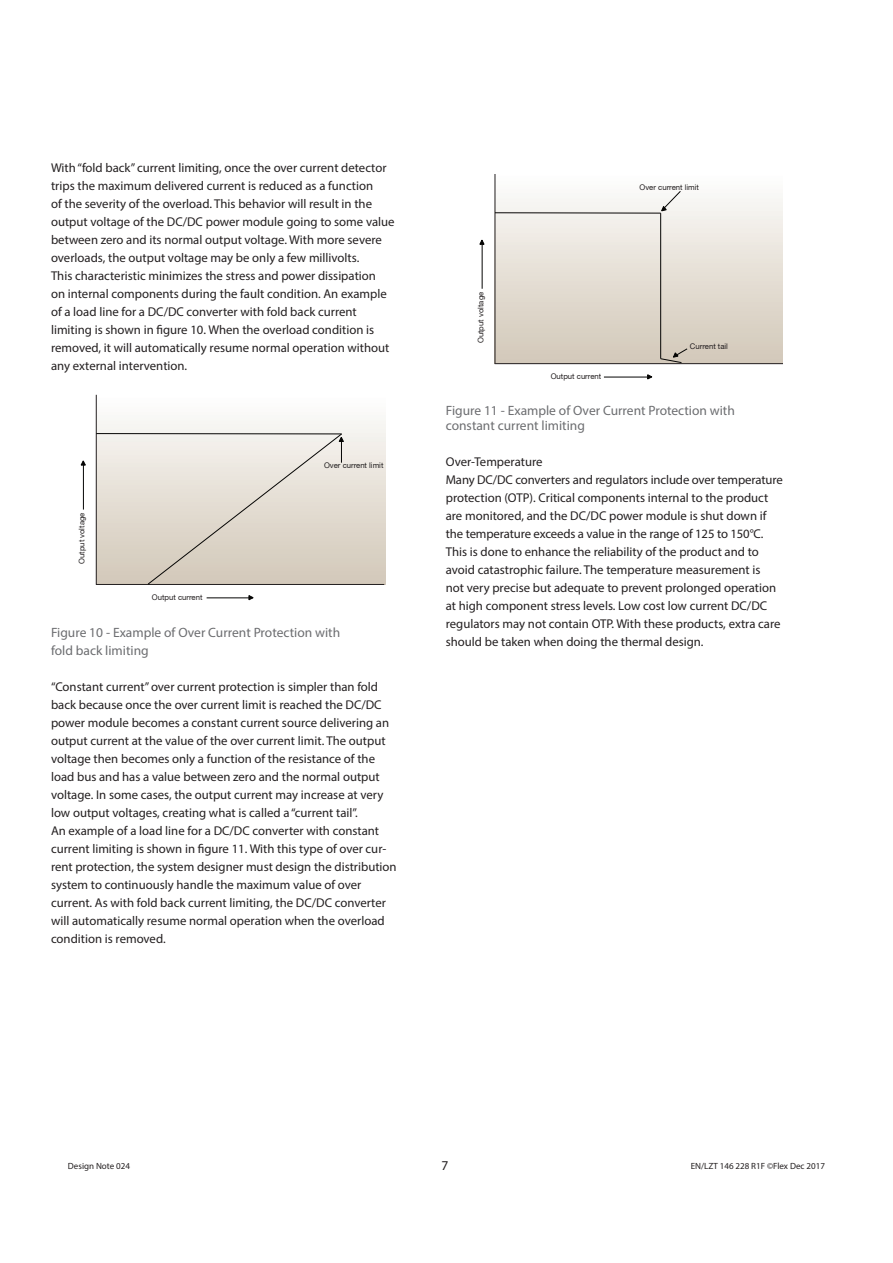
<style>
.page{position:relative;width:893px;height:1263px;background:#fff}
.page>*{position:absolute;margin:0;border:0;box-sizing:border-box;transform-origin:0 0}
.INSIDA__Bildtext{font:13.5px "Myriad Pro";color:#6c6d70}
.t1{font:13.5px "Myriad Pro";color:#231f20}
.INSIDA__Underrubrik{font:12.75px/18px "Myriad Pro";color:#231f20}
.t2{font:9px "Myriad Pro";color:#231f20}
.t3{font:7.8px "Ericsson Sans";color:#231f20}
</style>
<div class="page">
<div style="left:96px;top:395px;width:290px;height:189px;background:linear-gradient(to bottom,#fefdfc,#d2c7b7)"></div>
<div style="left:495px;top:173px;width:288px;height:191px;background:linear-gradient(to bottom,#fcfbfa,#d2c7b7)"></div>
<hr style="left:495px;top:174px;width:1px;height:190px;background:#231f20">
<hr style="left:495px;top:363px;width:288px;height:1px;background:#231f20">
<hr style="left:604px;top:377px;width:47px;height:1px;background:#050504">
<svg style="left:647px;top:374px;width:5px;height:5px"></svg>
<hr style="left:482px;top:240px;width:1px;height:49px;background:#050504">
<svg style="left:480px;top:240px;width:4px;height:5px"></svg>
<hr style="left:495px;top:212px;width:166px;height:1px;background:#050504">
<hr style="left:660px;top:213px;width:1px;height:146px;background:#050504">
<svg style="left:661px;top:190px;width:20px;height:21px"></svg>
<svg style="left:660px;top:348px;width:28px;height:15px"></svg>
<hr style="left:96px;top:395px;width:1px;height:189px;background:#231f20">
<hr style="left:96px;top:584px;width:288px;height:1px;background:#231f20">
<hr style="left:207px;top:597px;width:46px;height:1px;background:#050504">
<svg style="left:249px;top:595px;width:5px;height:5px"></svg>
<hr style="left:83px;top:461px;width:1px;height:48px;background:#050504">
<svg style="left:81px;top:460px;width:5px;height:5px"></svg>
<hr style="left:96px;top:433px;width:246px;height:1px;background:#050504">
<svg style="left:147px;top:433px;width:197px;height:151px;background:#dfd9cf"></svg>
<p class="INSIDA__Underrubrik" style="left:51px;top:159px;width:345px">With “fold back” current limiting, once the over current detector trips the maximum delivered current is reduced as a function<br>of the severity of the overload. This behavior will result in the output voltage of the DC/DC power module going to some value between zero and its normal output voltage. With more severe overloads, the output voltage may be only a few millivolts.</p>
<p class="INSIDA__Underrubrik" style="left:51px;top:267px;width:340px">This characteristic minimizes the stress and power dissipation on internal components during the fault condition. An example of a load line for a DC/DC converter with fold back current limiting is shown in figure 10. When the overload condition is removed, it will automatically resume normal operation without any external intervention.</p>
<p class="t3" style="left:77px;top:564px;width:53px;rotate:-90deg">Output voltage</p>
<p class="t3" style="left:152px;top:592px;width:52px">Output current</p>
<p class="t3" style="left:324px;top:461px;width:61px">Over current limit</p>
<p class="INSIDA__Bildtext" style="left:51px;top:624px;width:291px">Figure 10 - Example of Over Current Protection with</p>
<p class="INSIDA__Bildtext" style="left:51px;top:642px;width:99px">fold back limiting</p>
<p class="INSIDA__Underrubrik" style="left:51px;top:678px;width:340px">“Constant current” over current protection is simpler than fold back because once the over current limit is reached the DC/DC power module becomes a constant current source delivering an output current at the value of the over current limit. The output voltage then becomes only a function of the resistance of the load bus and has a value between zero and the normal output voltage. In some cases, the output current may increase at very low output voltages, creating what is called a “current tail”.</p>
<p class="INSIDA__Underrubrik" style="left:51px;top:822px;width:347px">An example of a load line for a DC/DC converter with constant current limiting is shown in figure 11. With this type of over cur&shy;rent protection, the system designer must design the distribution system to continuously handle the maximum value of over</p>
<p class="INSIDA__Underrubrik" style="left:51px;top:894px;width:336px;text-align:justify">current. As with fold back current limiting, the DC/DC converter will automatically resume normal operation when the overload condition is removed.</p>
<p class="t3" style="left:476px;top:343px;width:53px;rotate:-90deg">Output voltage</p>
<p class="t3" style="left:639px;top:182px;width:61px">Over current limit</p>
<p class="t3" style="left:551px;top:371px;width:52px">Output current</p>
<p class="t3" style="left:690px;top:341px;width:40px">Current tail</p>
<p class="INSIDA__Bildtext" style="left:446px;top:402px;width:291px">Figure 11 - Example of Over Current Protection with</p>
<p class="INSIDA__Bildtext" style="left:446px;top:417px;width:141px">constant current limiting</p>
<p class="INSIDA__Underrubrik" style="left:446px;top:453px;width:98px">Over-Temperature</p>
<p class="INSIDA__Underrubrik" style="left:446px;top:471px;width:338px">Many DC/DC converters and regulators include over temperature protection (OTP). Critical components internal to the product are monitored, and the DC/DC power module is shut down if the temperature exceeds a value in the range of 125 to 150°C.<br>This is done to enhance the reliability of the product and to avoid catastrophic failure. The temperature measurement is<br>not very precise but adequate to prevent prolonged operation at high component stress levels. Low cost low current DC/DC regulators may not contain OTP. With these products, extra care should be taken when doing the thermal design.</p>
<p class="t2" style="left:68px;top:1161px;width:64px">Design Note 024</p>
<p class="t1" style="left:441px;top:1157px;width:8px">7</p>
<p class="t2" style="left:691px;top:1160px;width:136px">EN/LZT 146 228 R1F ©Flex Dec 2017</p>
</div>
